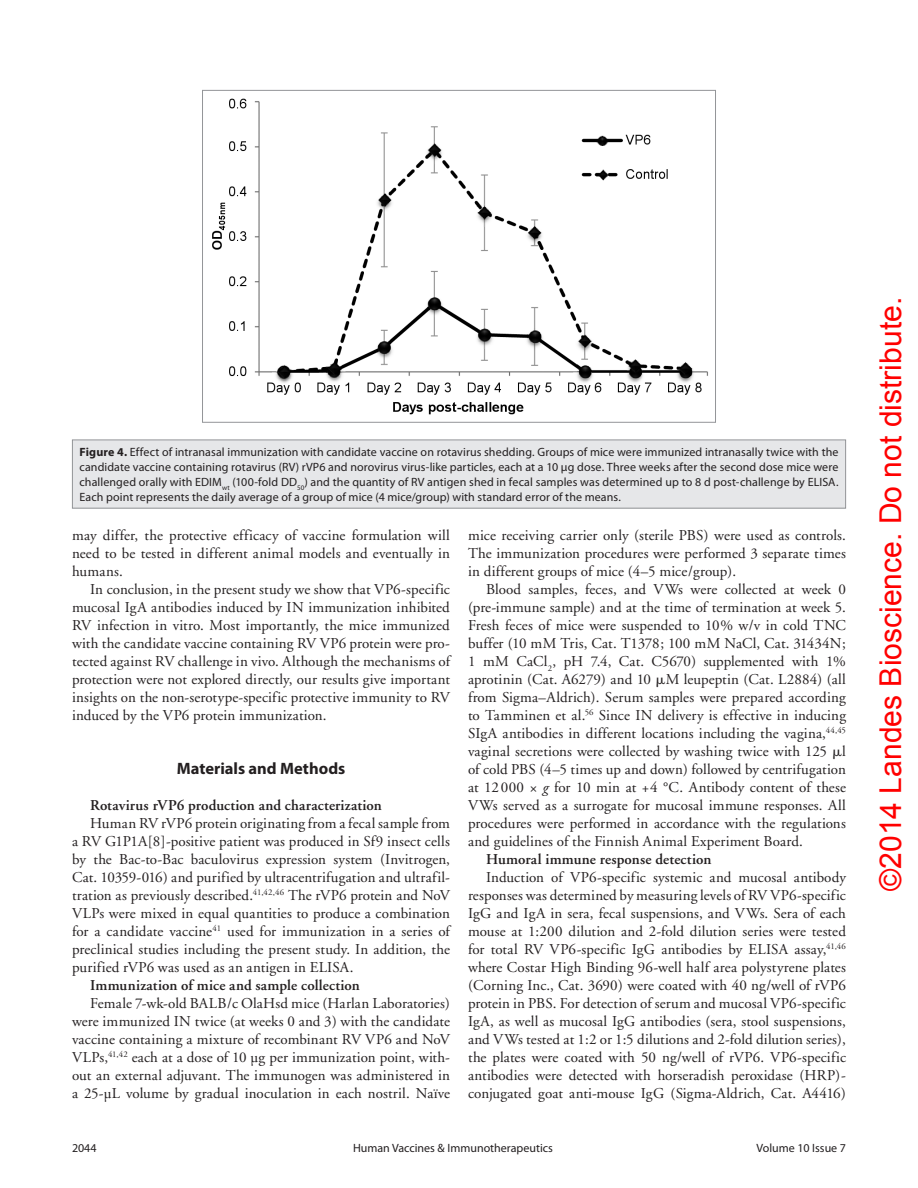
<style>
.page{position:relative;width:918px;height:1188px;background:#fff}
.page>*{position:absolute;margin:0;border:0;box-sizing:border-box;transform-origin:0 0}
.t1{font:30.15px "Arial";color:#f00}
.t2{font:700 16.5px "Myriad Pro";color:#231f20}
.t3{font:15px/18px "Adobe Garamond";letter-spacing:.01em;color:#231f20;text-align:justify}
.t4{font:600 15px "Adobe Garamond";letter-spacing:.01em;color:#231f20}
.t5{font:12px/15px "Myriad Pro";letter-spacing:.005em;color:#231f20;text-align:justify}
.s1{font-weight:700}
.s2{font-family:"Universal Std Greekw Math Pi"}
.s3{font-style:italic}
</style>
<div class="page">
<img style="left:212px;top:98px;width:496px;height:317px">
<div style="left:72px;top:440px;width:774px;height:68px;background:#e6e7e9"></div>
<div style="left:72px;top:440px;width:774px;height:69px;border:1px solid #939598"></div>
<p class="t5" style="left:80px;top:444px;width:761px"><span class="s1">Figure 4.</span> Effect of intranasal immunization with candidate vaccine on rotavirus shedding. Groups of mice were immunized intranasally twice with the candidate vaccine containing rotavirus (RV) rVP6 and norovirus virus-like particles, each at a 10 µg dose. Three weeks after the second dose mice were challenged orally with EDIM<sub>wt</sub> (100-fold DD<sub>50</sub>) and the quantity of RV antigen shed in fecal samples was determined up to 8 d post-challenge by ELISA .<br>Each point represents the daily average of a group of mice (4 mice/group) with standard error of the means.</p>
<p class="t3" style="left:72px;top:527px;width:379px">may differ, the protective efficacy of vaccine formulation will need to be tested in different animal models and eventually in humans.</p>
<p class="t3" style="left:72px;top:581px;width:379px;text-indent:18px">In conclusion, in the present study we show that VP6-specific mucosal IgA antibodies induced by IN immunization inhibited RV infection in vitro. Most importantly, the mice immunized with the candidate vaccine containing RV VP6 protein were pro&shy;tected against RV challenge in vivo. Although the mechanisms of protection were not explored directly, our results give important insights on the non-serotype-specific protective immunity to RV induced by the VP6 protein immunization.</p>
<p class="t2" style="left:177px;top:758px;width:170px">Materials and Methods</p>
<p class="t4" style="left:90px;top:797px;width:293px">Rotavirus rVP6 production and characterization</p>
<p class="t3" style="left:72px;top:815px;width:379px;text-indent:18px">Human RV rVP6 protein originating from a fecal sample from a RV G1P1A[8]-positive patient was produced in Sf9 insect cells by the Bac-to-Bac baculovirus expression system (Invitrogen, Cat. 10359-016) and purified by ultracentrifugation and ultrafil&shy;tration as previously described.<sup>41,42,46</sup> The rVP6 protein and NoV VLPs were mixed in equal quantities to produce a combination for a candidate vaccine<sup>41</sup> used for immunization in a series of preclinical studies including the present study. In addition, the purified rVP6 was used as an antigen in ELISA.</p>
<p class="t4" style="left:90px;top:977px;width:271px">Immunization of mice and sample collection</p>
<p class="t3" style="left:72px;top:995px;width:380px;text-indent:18px">Female 7-wk-old BALB/c OlaHsd mice (Harlan Laboratories) were immunized IN twice (at weeks 0 and 3) with the candidate vaccine containing a mixture of recombinant RV VP6 and NoV VLPs,<sup>41,42</sup> each at a dose of 10 µg per immunization point, with&shy;out an external adjuvant. The immunogen was administered in a 25-µL volume by gradual inoculation in each nostril. Naïve</p>
<p class="t3" style="left:468px;top:527px;width:379px">mice receiving carrier only (sterile PBS) were used as controls.<br>The immunization procedures were performed 3 separate times in different groups of mice (4–5 mice/group).</p>
<p class="t3" style="left:468px;top:581px;width:380px;text-indent:18px">Blood samples, feces, and VWs were collected at week 0 (pre-immune sample) and at the time of termination at week 5.<br>Fresh feces of mice were suspended to 10% w/v in cold TNC buffer (10 mM Tris, Cat. T1378; 100 mM NaCl, Cat. 31434N; 1 mM CaCl<sub>2</sub>, pH 7.4, Cat. C5670) supplemented with 1% aprotinin (Cat. A6279) and 10 <span class="s2">μ</span>M leupeptin (Cat. L2884) (all from Sigma–Aldrich). Serum samples were prepared according to Tamminen et al.<sup>56</sup> Since IN delivery is effective in inducing SIgA antibodies in different locations including the vagina,<sup>44,45 </sup>vaginal secretions were collected by washing twice with 125 <span class="s2">μ</span>l of cold PBS (4–5 times up and down) followed by centrifugation at 12 000 × <span class="s3">g</span> for 10 min at +4 °C. Antibody content of these VWs served as a surrogate for mucosal immune responses. All procedures were performed in accordance with the regulations and guidelines of the Finnish Animal Experiment Board.</p>
<p class="t4" style="left:486px;top:851px;width:227px">Humoral immune response detection</p>
<p class="t3" style="left:468px;top:869px;width:380px;text-indent:18px">Induction of VP6-specific systemic and mucosal antibody responses was determined by measuring levels of RV VP6-specific IgG and IgA in sera, fecal suspensions, and VWs. Sera of each mouse at 1:200 dilution and 2-fold dilution series were tested for total RV VP6-specific IgG antibodies by ELISA assay,<sup>41,46 </sup>where Costar High Binding 96-well half area polystyrene plates (Corning Inc., Cat. 3690) were coated with 40 ng/well of rVP6 protein in PBS. For detection of serum and mucosal VP6-specific IgA, as well as mucosal IgG antibodies (sera, stool suspensions, and VWs tested at 1:2 or 1:5 dilutions and 2-fold dilution series), the plates were coated with 50 ng/well of rVP6. VP6-specific antibodies were detected with horseradish peroxidase (HRP)- conjugated goat anti-mouse IgG (Sigma-Aldrich, Cat. A4416)</p>
<p class="t5" style="left:72px;top:1140px;width:26px">2044</p>
<p class="t5" style="left:353px;top:1140px;width:201px">H uman Vaccines &amp; Immunotherapeutics</p>
<p class="t5" style="left:757px;top:1140px;width:91px">Volume 10 Issue 7</p>
<h1 class="t1" style="left:871px;top:891px;width:595px;rotate:-90deg">©2014 Landes Bioscience. Do not distribute.</h1>
</div>
